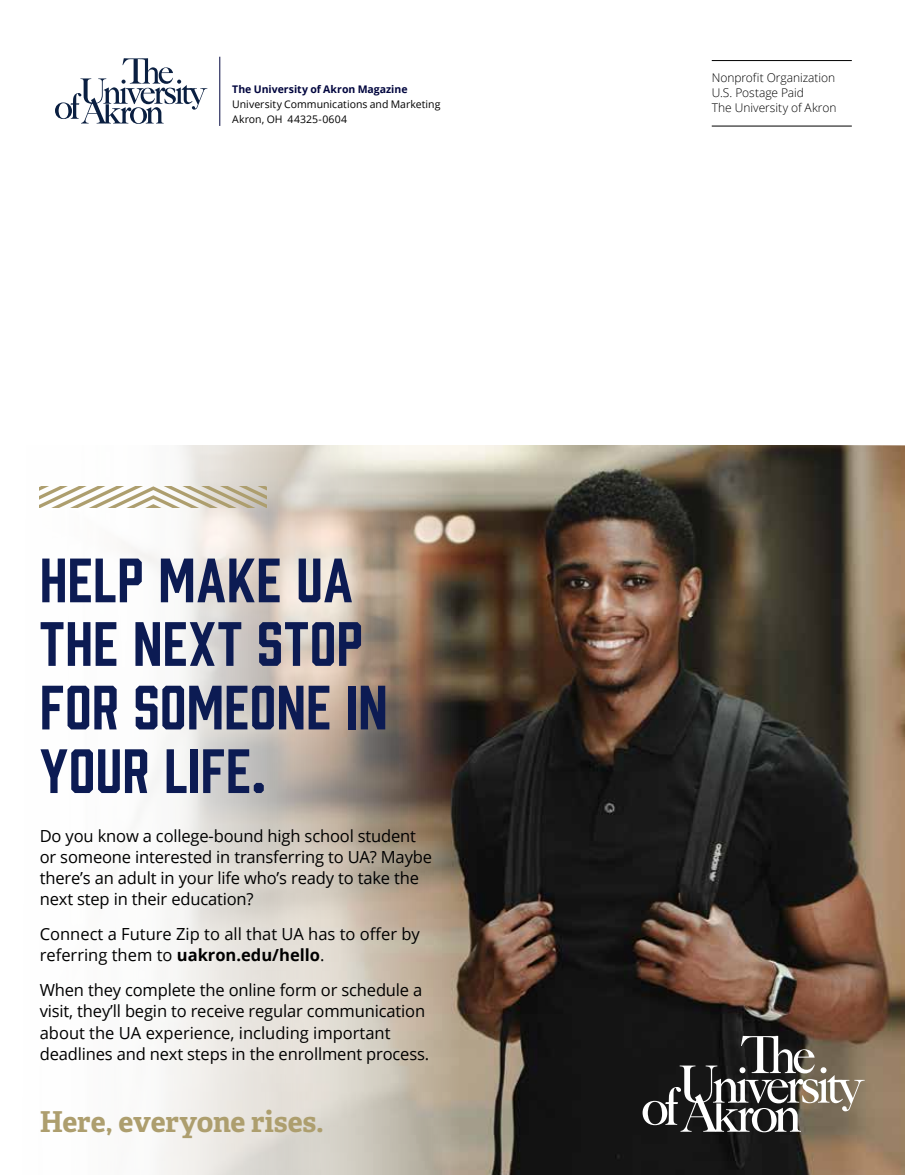
<style>
.page{position:relative;width:905px;height:1175px;background:#fff}
.page>*{position:absolute;margin:0;border:0;box-sizing:border-box;transform-origin:0 0}
.t1{font:57.45px/63.6px "Prohibition";letter-spacing:.01em;color:#0c1b53}
.t2{font:700 28.8px "Adelle";letter-spacing:-.005em;color:#ad9e6e}
.t3{font:16.65px/21.1px "Open Sans";letter-spacing:-.01em;color:#000}
.t4{font:300 12px/15px "Open Sans";letter-spacing:-.005em;color:#000}
.t5{font:10.5px/15px "Open Sans";color:#000}
.t6{font:700 10.5px "Open Sans";color:#00053e}
.s1{font-weight:700}
</style>
<div class="page">
<hr style="left:711px;top:60px;width:140px;height:1px;background:#000">
<hr style="left:711px;top:126px;width:140px;height:1px;background:#000">
<img style="left:39px;top:446px;width:865px;height:728px">
<svg style="left:40px;top:486px;width:226px;height:22px"></svg>
<svg style="left:642px;top:1035px;width:222px;height:97px;background:#5c5953"></svg>
<svg style="left:55px;top:58px;width:152px;height:66px"></svg>
<hr style="left:219px;top:57px;width:1px;height:69px;background:#00053e">
<p class="t6" style="left:232px;top:82px;width:177px">The University of Akron Magazine</p>
<p class="t5" style="left:232px;top:97px;width:210px">University Communications and Marketing<br>Akron, OH 44325-0604</p>
<h1 class="t1" style="left:40px;top:544px;width:349px">HELP MAKE UA<br>THE NEXT STOP<br>FOR SOMEONE IN<br>YOUR LIFE.</h1>
<p class="t3" style="left:40px;top:824px;width:394px">Do you know a college-bound high school student or someone interested in transferring to UA? Maybe there’s an adult in your life who’s ready to take the next step in their education?</p>
<p class="t3" style="left:40px;top:923px;width:381px">Connect a Future Zip to all that UA has to offer by referring them to <span class="s1">uakron.edu/hello</span>.</p>
<p class="t3" style="left:40px;top:979px;width:391px">When they complete the online form or schedule a visit, they’ll begin to receive regular communication about the UA experience, including important deadlines and next steps in the enrollment process.</p>
<h2 class="t2" style="left:40px;top:1102px;width:286px">Here, everyone rises.</h2>
<p class="t4" style="left:711px;top:70px;width:126px">Nonprofit Organization<br>U.S. Postage Paid<br>The University of Akron</p>
</div>
